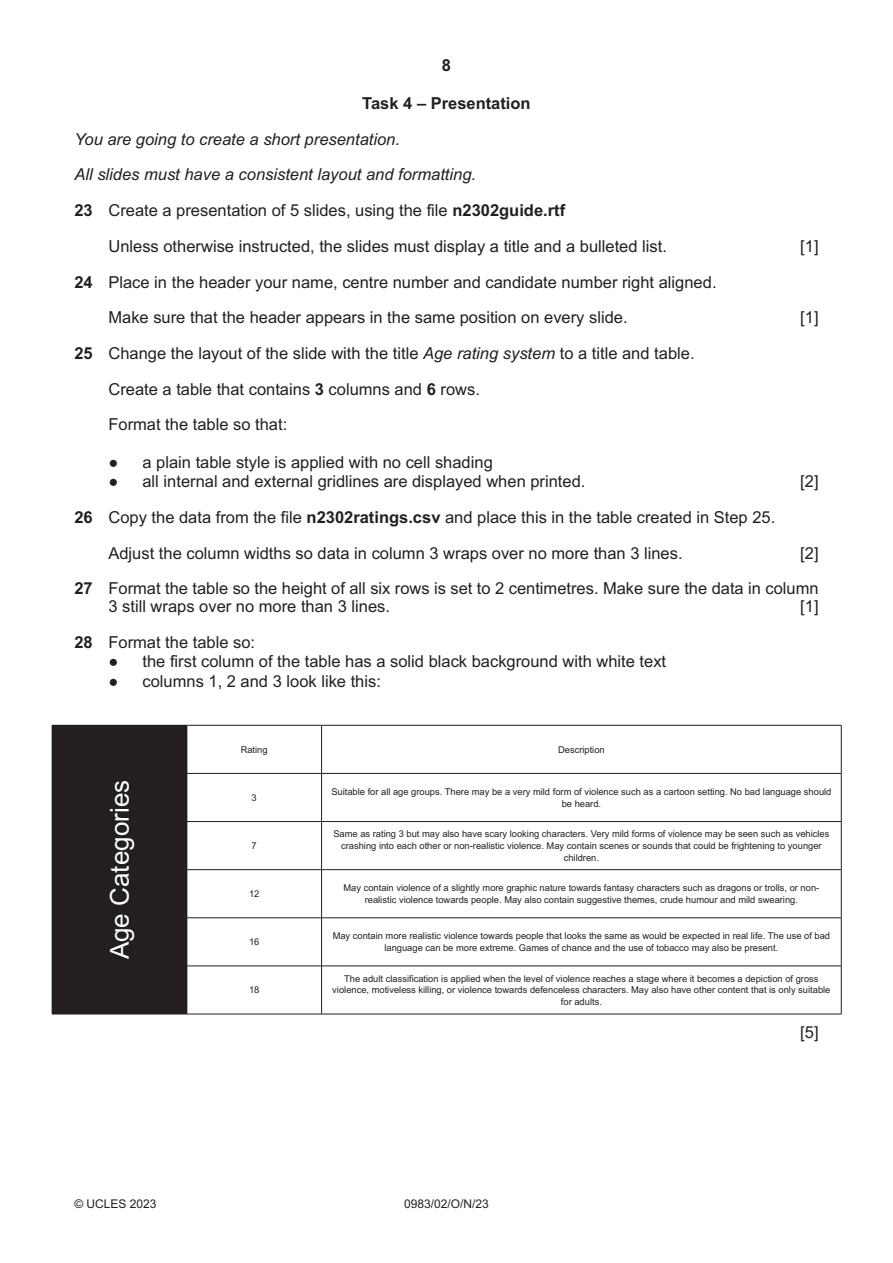
<style>
.page{position:relative;width:893px;height:1263px;background:#fff}
.page>*{position:absolute;margin:0;border:0;box-sizing:border-box;transform-origin:0 0}
.t1{font:26.1px "Arial";color:#fff}
.t2{font:16.5px/35.7px "Arial";color:#231f20}
.t3{font:italic 16.5px "Arial";color:#231f20}
.t4{font:700 16.5px "Arial";color:#231f20}
.t5{font:12px "Arial";color:#231f20}
.t6{font:9.3px/11.6px "Arial";color:#231f20;text-align:center}
.s1{font-weight:700}
.s2{font-style:italic}
</style>
<div class="page">
<div style="left:52px;top:725px;width:135px;height:289px;background:#231f20"></div>
<hr style="left:187px;top:725px;width:135px;height:1px;background:#231f20">
<hr style="left:187px;top:725px;width:1px;height:48px;background:#231f20">
<hr style="left:322px;top:725px;width:519px;height:1px;background:#231f20">
<hr style="left:321px;top:725px;width:1px;height:48px;background:#231f20">
<hr style="left:841px;top:725px;width:1px;height:48px;background:#231f20">
<hr style="left:187px;top:773px;width:135px;height:1px;background:#231f20">
<hr style="left:187px;top:773px;width:1px;height:48px;background:#231f20">
<hr style="left:322px;top:773px;width:519px;height:1px;background:#231f20">
<hr style="left:321px;top:773px;width:1px;height:48px;background:#231f20">
<hr style="left:841px;top:773px;width:1px;height:48px;background:#231f20">
<hr style="left:187px;top:821px;width:135px;height:1px;background:#231f20">
<hr style="left:187px;top:822px;width:1px;height:47px;background:#231f20">
<hr style="left:322px;top:821px;width:519px;height:1px;background:#231f20">
<hr style="left:321px;top:822px;width:1px;height:47px;background:#231f20">
<hr style="left:841px;top:822px;width:1px;height:47px;background:#231f20">
<hr style="left:187px;top:869px;width:135px;height:1px;background:#231f20">
<hr style="left:187px;top:870px;width:1px;height:47px;background:#231f20">
<hr style="left:322px;top:869px;width:519px;height:1px;background:#231f20">
<hr style="left:321px;top:870px;width:1px;height:47px;background:#231f20">
<hr style="left:841px;top:870px;width:1px;height:47px;background:#231f20">
<hr style="left:187px;top:917px;width:135px;height:1px;background:#231f20">
<hr style="left:187px;top:918px;width:1px;height:48px;background:#231f20">
<hr style="left:322px;top:917px;width:519px;height:1px;background:#231f20">
<hr style="left:321px;top:918px;width:1px;height:48px;background:#231f20">
<hr style="left:841px;top:918px;width:1px;height:48px;background:#231f20">
<hr style="left:187px;top:966px;width:135px;height:1px;background:#231f20">
<hr style="left:187px;top:966px;width:1px;height:48px;background:#231f20">
<hr style="left:322px;top:966px;width:519px;height:1px;background:#231f20">
<hr style="left:321px;top:966px;width:1px;height:48px;background:#231f20">
<hr style="left:841px;top:966px;width:1px;height:48px;background:#231f20">
<hr style="left:52px;top:1014px;width:135px;height:1px;background:#231f20">
<hr style="left:187px;top:1014px;width:135px;height:1px;background:#231f20">
<hr style="left:322px;top:1014px;width:519px;height:1px;background:#231f20">
<h2 class="t4" style="left:442px;top:53px;width:11px">8</h2>
<h2 class="t4" style="left:362px;top:92px;width:170px">Task 4 – Presentation</h2>
<h2 class="t3" style="left:74px;top:128px;width:327px">You are going to create a short presentation.</h2>
<h2 class="t3" style="left:74px;top:164px;width:403px">All slides must have a consistent layout and formatting.</h2>
<h2 class="t2" style="left:74px;top:192px;width:492px"><span class="s1">23</span> Create a presentation of 5 slides, using the file <span class="s1">n2302guide.rtf</span></h2>
<h2 class="t2" style="left:108px;top:228px;width:560px">Unless otherwise instructed, the slides must display a title and a bulleted list.</h2>
<h2 class="t2" style="left:800px;top:228px;width:20px">[1]</h2>
<h2 class="t2" style="left:108px;top:264px;width:610px;text-indent:-34px"><span class="s1">24</span> Place in the header your name, centre number and candidate number right aligned.<br>Make sure that the header appears in the same position on every slide.</h2>
<h2 class="t2" style="left:800px;top:299px;width:20px">[1]</h2>
<h2 class="t2" style="left:108px;top:335px;width:588px;text-indent:-34px"><span class="s1">25</span> Change the layout of the slide with the title <span class="s2">Age rating system</span> to a title and table.<br>Create a table that contains <span class="s1">3</span> columns and <span class="s1">6</span> rows.<br>Format the table so that:</h2>
<h2 class="t2" style="left:108px;top:444px;width:386px">● a plain table style is applied with no cell shading</h2>
<h2 class="t2" style="left:108px;top:463px;width:478px">● all internal and external gridlines are displayed when printed.</h2>
<h2 class="t2" style="left:800px;top:463px;width:20px">[2]</h2>
<h2 class="t2" style="left:108px;top:499px;width:668px;text-indent:-34px"><span class="s1">26</span> Copy the data from the file <span class="s1">n2302ratings.csv</span> and place this in the table created in Step 25.<br>Adjust the column widths so data in column 3 wraps over no more than 3 lines.</h2>
<h2 class="t2" style="left:74px;top:535px;width:746px;text-align:right">[2]<br><span class="s1">27</span> Format the table so the height of all six rows is set to 2 centimetres. Make sure the data in column</h2>
<h2 class="t2" style="left:108px;top:588px;width:283px">3 still wraps over no more than 3 lines.</h2>
<h2 class="t2" style="left:800px;top:588px;width:20px">[1]</h2>
<h2 class="t2" style="left:74px;top:624px;width:182px"><span class="s1">28</span> Format the table so:</h2>
<h2 class="t2" style="left:108px;top:644px;width:559px">● the first column of the table has a solid black background with white text</h2>
<h2 class="t2" style="left:108px;top:663px;width:274px">● columns 1, 2 and 3 look like this:</h2>
<h1 class="t1" style="left:102px;top:959px;width:181px;rotate:-90deg">Age Categories</h1>
<p class="t6" style="left:241px;top:744px;width:28px">Rating</p>
<p class="t6" style="left:558px;top:744px;width:48px">Description</p>
<p class="t6" style="left:252px;top:792px;width:7px">3</p>
<p class="t6" style="left:331px;top:786px;width:502px">Suitable for all age groups. There may be a very mild form of violence such as a cartoon setting. No bad language should be heard.</p>
<p class="t6" style="left:252px;top:840px;width:7px">7</p>
<p class="t6" style="left:333px;top:828px;width:498px">Same as rating 3 but may also have scary looking characters. Very mild forms of violence may be seen such as vehicles crashing into each other or non-realistic violence. May contain scenes or sounds that could be frightening to younger children.</p>
<p class="t6" style="left:249px;top:888px;width:12px">12</p>
<p class="t6" style="left:343px;top:882px;width:477px">May contain violence of a slightly more graphic nature towards fantasy characters such as dragons or trolls, or non&shy;realistic violence towards people. May also contain suggestive themes, crude humour and mild swearing.</p>
<p class="t6" style="left:249px;top:936px;width:12px">16</p>
<p class="t6" style="left:333px;top:930px;width:499px">May contain more realistic violence towards people that looks the same as would be expected in real life. The use of bad language can be more extreme. Games of chance and the use of tobacco may also be present.</p>
<p class="t6" style="left:249px;top:984px;width:12px">18</p>
<p class="t6" style="left:332px;top:973px;width:500px">The adult classification is applied when the level of violence reaches a stage where it becomes a depiction of gross violence, motiveless killing, or violence towards defenceless characters. May also have other content that is only suitable for adults.</p>
<h2 class="t2" style="left:800px;top:1014px;width:20px">[5]</h2>
<p class="t5" style="left:74px;top:1195px;width:84px">© UCLES 2023</p>
<p class="t5" style="left:404px;top:1195px;width:86px">0983/02/O/N/23</p>
</div>
